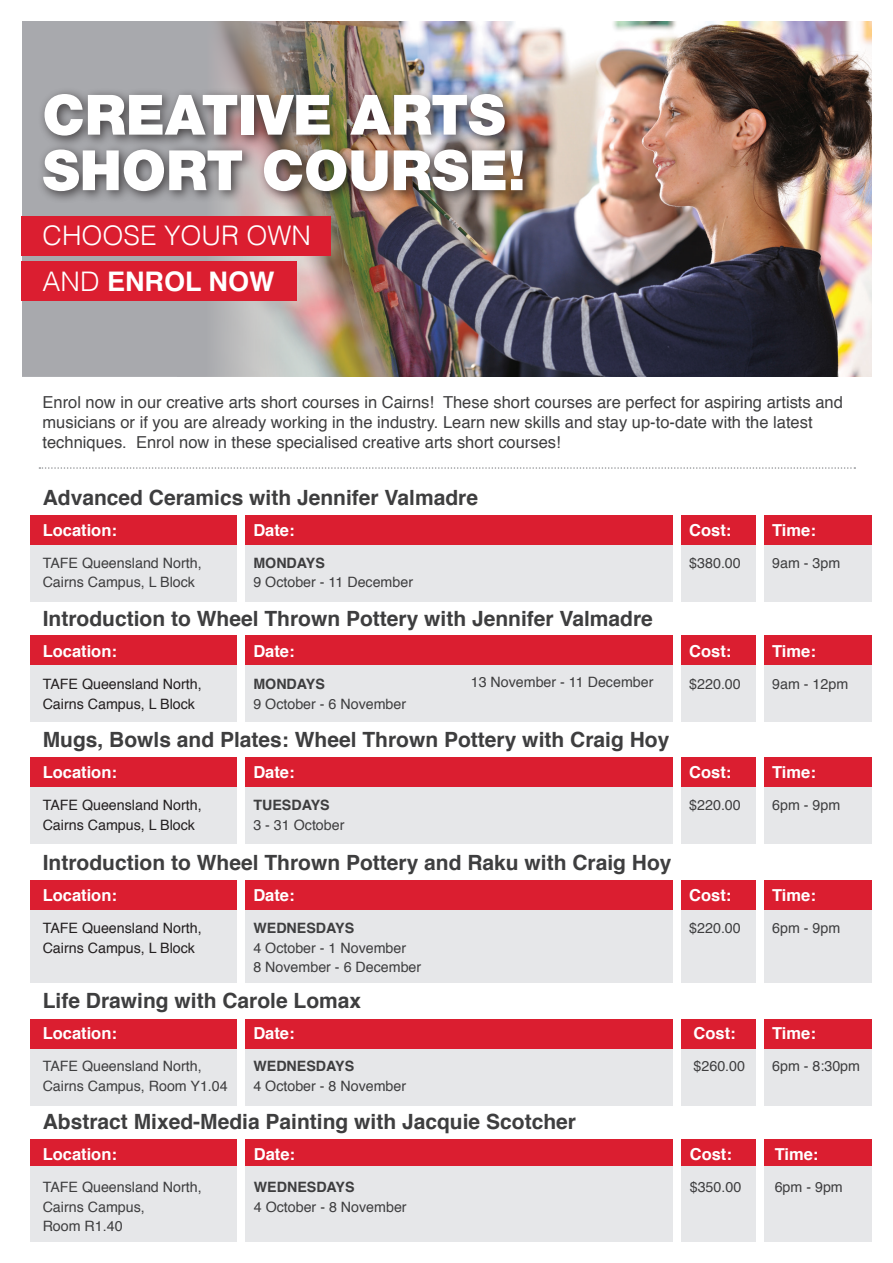
<style>
.page{position:relative;width:893px;height:1263px;background:#fff}
.page>*{position:absolute;margin:0;border:0;box-sizing:border-box;transform-origin:0 0}
.t1{font:900 55.65px/55.5px "Helvetica Neue LT Std";color:#fff}
.t2{font:300 27px/46px "Helvetica";color:#fff}
.t3{font:700 21px "Helvetica";color:#3e3e3f}
.t4{font:16.5px/19.8px "Helvetica";color:#3e3e3f}
.t5{font:700 16.5px "Helvetica";color:#fff}
.t6{font:14.25px/19.5px "Helvetica";color:#3e3e3f}
.t7{font:14.25px/19.5px "Helvetica";color:#231f20}
.s1{font-weight:700}
</style>
<div class="page">
<img style="left:354px;top:21px;width:518px;height:355px">
<svg style="left:22px;top:21px;width:332px;height:355px;background:#aaa39f"></svg>
<div style="left:30px;top:1139px;width:207px;height:103px;background:#e6e7e9"></div>
<div style="left:30px;top:1139px;width:207px;height:27px;background:#db1e30"></div>
<div style="left:245px;top:1139px;width:428px;height:103px;background:#e6e7e9"></div>
<div style="left:245px;top:1139px;width:428px;height:27px;background:#db1e30"></div>
<div style="left:765px;top:1139px;width:107px;height:103px;background:#e6e7e9"></div>
<div style="left:765px;top:1139px;width:107px;height:27px;background:#db1e30"></div>
<div style="left:682px;top:1139px;width:74px;height:103px;background:#e6e7e9"></div>
<div style="left:682px;top:1139px;width:74px;height:27px;background:#db1e30"></div>
<div style="left:30px;top:1019px;width:207px;height:87px;background:#e6e7e9"></div>
<div style="left:30px;top:1019px;width:207px;height:29px;background:#db1e30"></div>
<div style="left:245px;top:1019px;width:428px;height:87px;background:#e6e7e9"></div>
<div style="left:245px;top:1019px;width:428px;height:29px;background:#db1e30"></div>
<div style="left:765px;top:1019px;width:107px;height:87px;background:#e6e7e9"></div>
<div style="left:765px;top:1019px;width:107px;height:29px;background:#db1e30"></div>
<div style="left:682px;top:1019px;width:74px;height:87px;background:#e6e7e9"></div>
<div style="left:682px;top:1019px;width:74px;height:29px;background:#db1e30"></div>
<div style="left:30px;top:880px;width:207px;height:103px;background:#e6e7e9"></div>
<div style="left:30px;top:880px;width:207px;height:30px;background:#db1e30"></div>
<div style="left:245px;top:880px;width:428px;height:103px;background:#e6e7e9"></div>
<div style="left:245px;top:880px;width:428px;height:30px;background:#db1e30"></div>
<div style="left:765px;top:880px;width:107px;height:103px;background:#e6e7e9"></div>
<div style="left:765px;top:880px;width:107px;height:30px;background:#db1e30"></div>
<div style="left:682px;top:880px;width:74px;height:103px;background:#e6e7e9"></div>
<div style="left:682px;top:880px;width:74px;height:30px;background:#db1e30"></div>
<div style="left:30px;top:757px;width:206px;height:87px;background:#e6e7e9"></div>
<div style="left:30px;top:757px;width:206px;height:30px;background:#db1e30"></div>
<div style="left:245px;top:757px;width:428px;height:87px;background:#e6e7e9"></div>
<div style="left:245px;top:757px;width:428px;height:30px;background:#db1e30"></div>
<div style="left:765px;top:757px;width:107px;height:87px;background:#e6e7e9"></div>
<div style="left:765px;top:757px;width:107px;height:30px;background:#db1e30"></div>
<div style="left:682px;top:757px;width:74px;height:87px;background:#e6e7e9"></div>
<div style="left:682px;top:757px;width:74px;height:30px;background:#db1e30"></div>
<div style="left:30px;top:635px;width:206px;height:87px;background:#e6e7e9"></div>
<div style="left:30px;top:635px;width:206px;height:30px;background:#db1e30"></div>
<div style="left:245px;top:635px;width:428px;height:87px;background:#e6e7e9"></div>
<div style="left:245px;top:635px;width:428px;height:30px;background:#db1e30"></div>
<div style="left:765px;top:635px;width:107px;height:87px;background:#e6e7e9"></div>
<div style="left:765px;top:635px;width:107px;height:30px;background:#db1e30"></div>
<div style="left:682px;top:635px;width:74px;height:87px;background:#e6e7e9"></div>
<div style="left:682px;top:635px;width:74px;height:30px;background:#db1e30"></div>
<div style="left:30px;top:515px;width:206px;height:87px;background:#e6e7e9"></div>
<div style="left:30px;top:515px;width:206px;height:29px;background:#db1e30"></div>
<div style="left:245px;top:515px;width:428px;height:87px;background:#e6e7e9"></div>
<div style="left:245px;top:515px;width:428px;height:29px;background:#db1e30"></div>
<div style="left:765px;top:515px;width:107px;height:87px;background:#e6e7e9"></div>
<div style="left:765px;top:515px;width:107px;height:29px;background:#db1e30"></div>
<div style="left:682px;top:515px;width:74px;height:87px;background:#e6e7e9"></div>
<div style="left:682px;top:515px;width:74px;height:29px;background:#db1e30"></div>
<svg style="left:39px;top:467px;width:816px;height:2px"></svg>
<div style="left:21px;top:216px;width:310px;height:39px;background:#db1e30"></div>
<div style="left:37px;top:87px;width:498px;height:117px;background:#231f20;opacity:.75"></div>
<div style="left:21px;top:261px;width:276px;height:39px;background:#db1e30"></div>
<p class="t1" style="left:43px;top:87px;width:484px">CREATIVE ARTS<br>SHORT COURSE!</p>
<p class="t2" style="left:43px;top:210px;width:270px">CHOOSE YOUR OWN<br>AND <span class="s1">ENROL NOW</span></p>
<p class="t4" style="left:43px;top:393px;width:802px">Enrol now in our creative arts short courses in Cairns! These short courses are perfect for aspiring artists and musicians or if you are already working in the industry. Learn new skills and stay up-to-date with the latest techniques. Enrol now in these specialised creative arts short courses!</p>
<p class="t3" style="left:43px;top:480px;width:437px">Advanced Ceramics with Jennifer Valmadre</p>
<p class="t5" style="left:43px;top:516px;width:76px">Location:</p>
<p class="t6" style="left:43px;top:553px;width:160px">TAFE Queensland North,<br>Cairns Campus, L Block</p>
<p class="t5" style="left:253px;top:516px;width:43px">Date:</p>
<p class="t6" style="left:253px;top:553px;width:161px"><span class="s1">MONDAYS<br></span>9 October - 11 December</p>
<p class="t3" style="left:43px;top:601px;width:612px">Introduction to Wheel Thrown Pottery with Jennifer Valmadre</p>
<p class="t5" style="left:43px;top:638px;width:76px">Location:</p>
<p class="t7" style="left:43px;top:675px;width:160px">TAFE Queensland North,<br>Cairns Campus, L Block</p>
<p class="t5" style="left:253px;top:638px;width:43px">Date:</p>
<p class="t6" style="left:253px;top:675px;width:154px"><span class="s1">MONDAYS<br></span>9 October - 6 November</p>
<p class="t6" style="left:471px;top:673px;width:184px">13 November - 11 December</p>
<p class="t3" style="left:43px;top:723px;width:628px">Mugs, Bowls and Plates: Wheel Thrown Pottery with Craig Hoy</p>
<p class="t5" style="left:43px;top:759px;width:76px">Location:</p>
<p class="t7" style="left:43px;top:796px;width:160px">TAFE Queensland North,<br>Cairns Campus, L Block</p>
<p class="t5" style="left:253px;top:759px;width:43px">Date:</p>
<p class="t6" style="left:253px;top:796px;width:93px"><span class="s1">TUESDAYS<br></span>3 - 31 October</p>
<p class="t3" style="left:43px;top:846px;width:630px">Introduction to Wheel Thrown Pottery and Raku with Craig Hoy</p>
<p class="t5" style="left:43px;top:882px;width:76px">Location:</p>
<p class="t7" style="left:43px;top:919px;width:160px">TAFE Queensland North,<br>Cairns Campus, L Block</p>
<p class="t5" style="left:253px;top:882px;width:43px">Date:</p>
<p class="t6" style="left:253px;top:919px;width:169px"><span class="s1">WEDNESDAYS<br></span>4 October - 1 November<br>8 November - 6 December</p>
<p class="t3" style="left:43px;top:984px;width:320px">Life Drawing with Carole Lomax</p>
<p class="t5" style="left:43px;top:1020px;width:76px">Location:</p>
<p class="t6" style="left:43px;top:1057px;width:187px">TAFE Queensland North,<br>Cairns Campus, Room Y1.04</p>
<p class="t5" style="left:253px;top:1020px;width:43px">Date:</p>
<p class="t6" style="left:253px;top:1057px;width:154px"><span class="s1">WEDNESDAYS<br></span>4 October - 8 November</p>
<p class="t3" style="left:43px;top:1105px;width:535px">Abstract Mixed-Media Painting with Jacquie Scotcher</p>
<p class="t5" style="left:43px;top:1141px;width:76px">Location:</p>
<p class="t6" style="left:43px;top:1178px;width:160px">TAFE Queensland North,<br>Cairns Campus,<br>Room R1.40</p>
<p class="t5" style="left:254px;top:1141px;width:43px">Date:</p>
<p class="t6" style="left:254px;top:1178px;width:154px"><span class="s1">WEDNESDAYS<br></span>4 October - 8 November</p>
<p class="t5" style="left:689px;top:516px;width:44px">Cost:</p>
<p class="t6" style="left:689px;top:553px;width:53px">$380.00</p>
<p class="t5" style="left:689px;top:638px;width:44px">Cost:</p>
<p class="t6" style="left:689px;top:675px;width:53px">$220.00</p>
<p class="t5" style="left:689px;top:759px;width:44px">Cost:</p>
<p class="t6" style="left:689px;top:796px;width:53px">$220.00</p>
<p class="t5" style="left:689px;top:882px;width:44px">Cost:</p>
<p class="t6" style="left:689px;top:919px;width:53px">$220.00</p>
<p class="t5" style="left:694px;top:1020px;width:44px">Cost:</p>
<p class="t6" style="left:694px;top:1057px;width:53px">$260.00</p>
<p class="t5" style="left:690px;top:1141px;width:44px">Cost:</p>
<p class="t6" style="left:690px;top:1178px;width:53px">$350.00</p>
<p class="t5" style="left:772px;top:516px;width:45px">Time:</p>
<p class="t6" style="left:772px;top:553px;width:70px">9am - 3pm</p>
<p class="t5" style="left:772px;top:638px;width:45px">Time:</p>
<p class="t6" style="left:772px;top:675px;width:78px">9am - 12pm</p>
<p class="t5" style="left:772px;top:759px;width:45px">Time:</p>
<p class="t6" style="left:772px;top:796px;width:70px">6pm - 9pm</p>
<p class="t5" style="left:772px;top:882px;width:45px">Time:</p>
<p class="t6" style="left:772px;top:919px;width:70px">6pm - 9pm</p>
<p class="t5" style="left:772px;top:1020px;width:45px">Time:</p>
<p class="t6" style="left:772px;top:1057px;width:89px">6pm - 8:30pm</p>
<p class="t5" style="left:775px;top:1141px;width:45px">Time:</p>
<p class="t6" style="left:775px;top:1178px;width:70px">6pm - 9pm</p>
</div>
